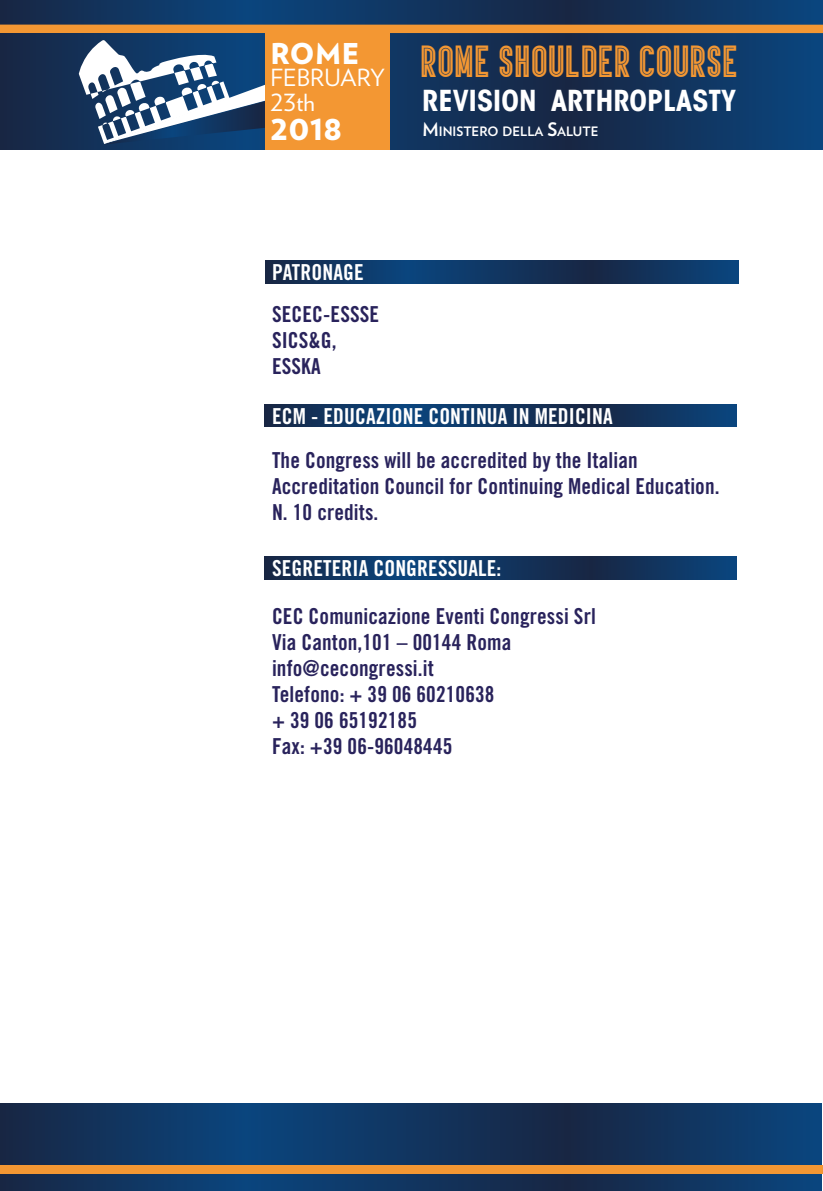
<style>
.page{position:relative;width:823px;height:1191px;background:#fff}
.page>*{position:absolute;margin:0;border:0;box-sizing:border-box;transform-origin:0 0}
.t1{font:37px "Ariq";letter-spacing:.01em;color:#f39733}
.t2{font:700 condensed 28.6px "ITC Avant Garde Std";letter-spacing:.005em;color:#fff}
.t3{font:900 28.6px "Verlag";letter-spacing:.02em;color:#fff}
.t4{font:23.6px/25.2px "Verlag";letter-spacing:.005em;color:#fff}
.t5{font:22px/26px "Trade Gothic LT Std Bd Cn 20";letter-spacing:.005em;color:#29235c}
.t6{font:22px "Trade Gothic LT Std Bd Cn 20";letter-spacing:.005em;color:#fff}
.t7{font:700 13px "Verlag";color:#fff}
.s1{font-size:18.6px}
</style>
<div class="page">
<svg style="left:0;top:1103px;width:821px;height:88px;background:#133660"></svg>
<svg style="left:0;top:0;width:822px;height:149px;background:#13335b"></svg>
<div style="left:0;top:1165px;width:822px;height:8px;background:#f39733"></div>
<div style="left:0;top:25px;width:822px;height:8px;background:#f39733"></div>
<svg style="left:79px;top:39px;width:186px;height:105px"></svg>
<div style="left:265px;top:33px;width:124px;height:116px;background:#f39733"></div>
<svg style="left:265px;top:261px;width:473px;height:23px;background:#103560"></svg>
<svg style="left:264px;top:404px;width:472px;height:23px;background:#103560"></svg>
<svg style="left:264px;top:557px;width:472px;height:22px;background:#103560"></svg>
<h2 class="t3" style="left:270px;top:30px;width:91px">ROME</h2>
<p class="t4" style="left:270px;top:63px;width:116px">FEBRUARY<br>23th</p>
<h2 class="t3" style="left:270px;top:106px;width:73px">2018</h2>
<h1 class="t1" style="left:421px;top:41px;width:319px">ROME SHOULDER COURSE</h1>
<h2 class="t2" style="left:422px;top:82px;width:315px">REVISION ARTHROPLASTY</h2>
<p class="t7" style="left:422px;top:121px;width:177px"><span class="s1">M</span>INISTERO DELLA <span class="s1">S</span>ALUTE</p>
<p class="t6" style="left:272px;top:258px;width:93px">PATRONAGE</p>
<p class="t5" style="left:272px;top:300px;width:109px">SECEC-ESSSE<br>SICS&amp;G,<br>ESSKA</p>
<p class="t6" style="left:272px;top:402px;width:342px">ECM - EDUCAZIONE CONTINUA IN MEDICINA</p>
<p class="t5" style="left:272px;top:447px;width:449px">The Congress will be accredited by the Italian<br>Accreditation Council for Continuing Medical Education.<br>N. 10 credits.</p>
<p class="t6" style="left:272px;top:554px;width:231px">SEGRETERIA CONGRESSUALE:</p>
<p class="t5" style="left:272px;top:603px;width:325px">CEC Comunicazione Eventi Congressi Srl<br>Via Canton,101 – 00144 Roma info@cecongressi.it<br>Telefono: + 39 06 60210638<br>+ 39 06 65192185<br>Fax: +39 06-96048445</p>
</div>
